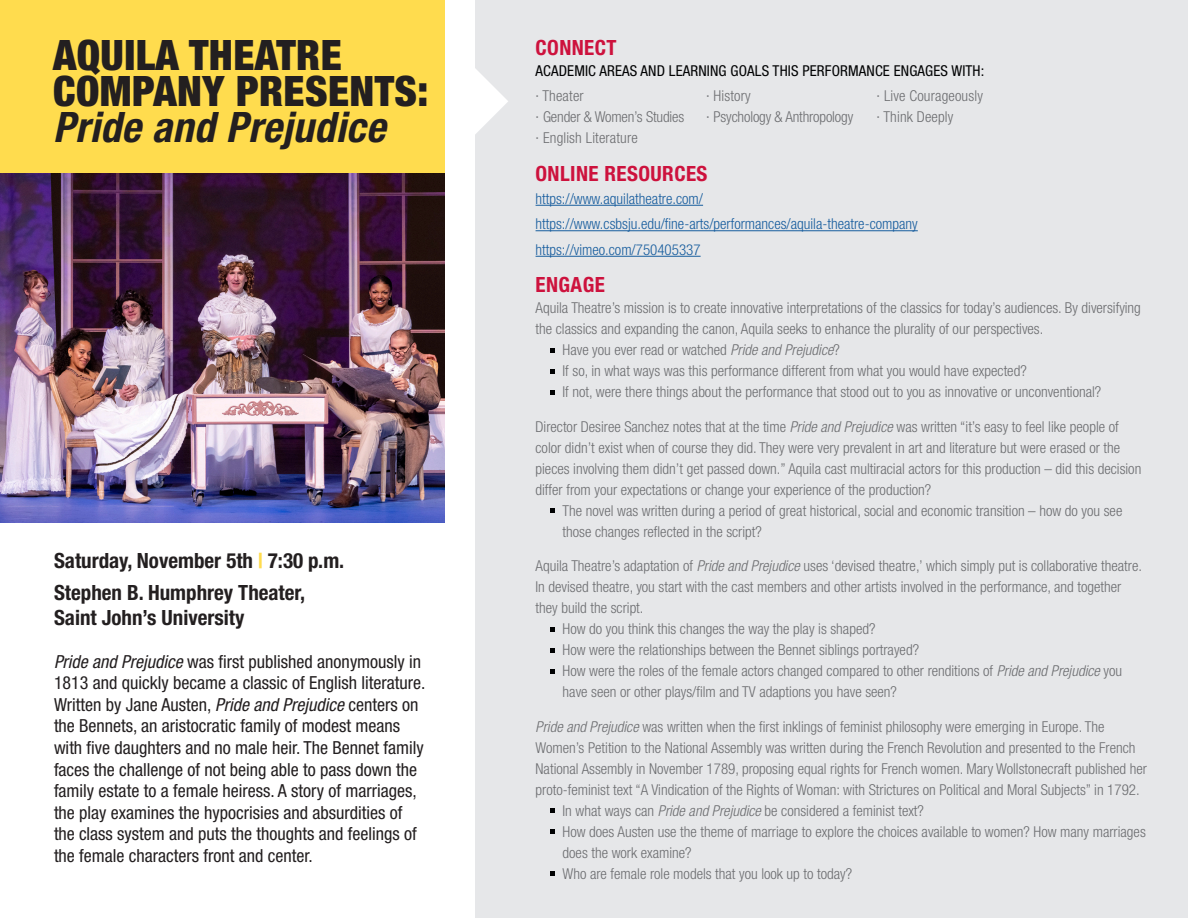
<style>
.page{position:relative;width:1188px;height:918px;background:#fff}
.page>*{position:absolute;margin:0;border:0;box-sizing:border-box;transform-origin:0 0}
.t1{font:900 condensed 42px/36px "Helvetica Neue LT Pro";letter-spacing:.01em;color:#231f20}
.t2{font:italic 700 condensed 42px "Helvetica Neue LT Pro";letter-spacing:.01em;color:#231f20}
.t3{font:700 condensed 21px/25.2px "Helvetica Neue LT Pro";color:#231f20}
.t4{font:700 condensed 21px "Helvetica Neue LT Pro";letter-spacing:.02em;color:#cd123d}
.t5{font:condensed 18px/21.6px "Helvetica Neue LT Pro";color:#231f20}
.t6{font:300 condensed 15px/21px "Helvetica Neue LT Pro";color:#6c6d70}
.t7{font:300 condensed 15px "Helvetica Neue LT Pro";color:#175d9e}
.t8{font:condensed 15px "Helvetica Neue LT Pro";letter-spacing:.01em;color:#010203}
.s1{color:#ffdc4e}
.s2{font-style:italic}
</style>
<div class="page">
<img style="left:0;top:172px;width:445px;height:351px">
<div style="left:476px;top:0;width:712px;height:918px;background:#e6e7e9"></div>
<svg style="left:475px;top:60px;width:33px;height:83px"></svg>
<div style="left:0;top:0;width:445px;height:172px;background:#ffdc4e"></div>
<svg style="left:551px;top:348px;width:4px;height:4px"></svg>
<svg style="left:551px;top:369px;width:4px;height:4px"></svg>
<svg style="left:551px;top:390px;width:4px;height:4px"></svg>
<svg style="left:551px;top:508px;width:4px;height:5px"></svg>
<svg style="left:551px;top:627px;width:4px;height:4px"></svg>
<svg style="left:551px;top:648px;width:4px;height:4px"></svg>
<svg style="left:551px;top:669px;width:4px;height:4px"></svg>
<svg style="left:551px;top:808px;width:4px;height:5px"></svg>
<svg style="left:551px;top:829px;width:4px;height:5px"></svg>
<svg style="left:551px;top:871px;width:4px;height:5px"></svg>
<hr style="left:536px;top:205px;width:167px;height:1px;background:#175d9e">
<hr style="left:536px;top:230px;width:382px;height:1px;background:#175d9e">
<hr style="left:536px;top:256px;width:165px;height:1px;background:#175d9e">
<p class="t1" style="left:53px;top:37px;width:377px">AQUILA THEATRE<br>COMPANY PRESENTS:</p>
<p class="t2" style="left:53px;top:102px;width:334px">Pride and Prejudice</p>
<p class="t3" style="left:54px;top:547px;width:292px">Saturday, November 5th <span class="s1">|</span> 7:30 p.m.</p>
<p class="t3" style="left:54px;top:579px;width:253px">Stephen B. Humphrey Theater,<br>Saint John’s University</p>
<p class="t5" style="left:54px;top:650px;width:373px"><span class="s2">Pride and Prejudice</span> was first published anonymously in 1813 and quickly became a classic of English literature.<br>Written by Jane Austen, <span class="s2">Pride and Prejudice</span> centers on the Bennets, an aristocratic family of modest means with five daughters and no male heir. The Bennet family faces the challenge of not being able to pass down the family estate to a female heiress. A story of marriages, the play examines the hypocrisies and absurdities of the class system and puts the thoughts and feelings of the female characters front and center.</p>
<p class="t4" style="left:536px;top:35px;width:83px">CONNECT</p>
<p class="t8" style="left:536px;top:63px;width:450px">ACADEMIC AREAS AND LEARNING GOALS THIS PERFORMANCE ENGAGES WITH:</p>
<p class="t6" style="left:536px;top:85px;width:50px">· Theater</p>
<p class="t6" style="left:536px;top:106px;width:150px">· Gender &amp; Women’s Studies</p>
<p class="t6" style="left:536px;top:127px;width:104px">· English Literature</p>
<p class="t6" style="left:706px;top:85px;width:46px">· History</p>
<p class="t6" style="left:706px;top:106px;width:149px">· Psychology &amp; Anthropology</p>
<p class="t4" style="left:536px;top:161px;width:173px">ONLINE RESOURCES</p>
<p class="t6" style="left:877px;top:85px;width:108px">· Live Courageously</p>
<p class="t6" style="left:877px;top:106px;width:78px">· Think Deeply</p>
<p class="t7" style="left:536px;top:190px;width:169px">https://www.aquilatheatre.com/</p>
<p class="t7" style="left:536px;top:215px;width:384px">https://www.csbsju.edu/fine-arts/performances/aquila-theatre-company</p>
<p class="t7" style="left:536px;top:241px;width:167px">https://vimeo.com/750405337</p>
<p class="t4" style="left:536px;top:272px;width:71px">ENGAGE</p>
<p class="t6" style="left:536px;top:298px;width:607px">Aquila Theatre’s mission is to create innovative interpretations of the classics for today’s audiences. By diversifying the classics and expanding the canon, Aquila seeks to enhance the plurality of our perspectives.</p>
<p class="t6" style="left:563px;top:340px;width:279px">Have you ever read or watched <span class="s2">Pride and Prejudice</span>?</p>
<p class="t6" style="left:563px;top:361px;width:466px">If so, in what ways was this performance different from what you would have expected?</p>
<p class="t6" style="left:563px;top:382px;width:540px">If not, were there things about the performance that stood out to you as innovative or unconventional?</p>
<p class="t6" style="left:536px;top:416px;width:607px">Director Desiree Sanchez notes that at the time <span class="s2">Pride and Prejudice</span> was written “it’s easy to feel like people of color didn’t exist when of course they did. They were very prevalent in art and literature but were erased or the pieces involving them didn’t get passed down.” Aquila cast multiracial actors for this production – did this decision differ from your expectations or change your experience of the production?</p>
<p class="t6" style="left:563px;top:500px;width:561px">The novel was written during a period of great historical, social and economic transition – how do you see</p>
<p class="t6" style="left:563px;top:521px;width:201px">those changes reflected in the script?</p>
<p class="t6" style="left:536px;top:556px;width:608px">Aquila Theatre’s adaptation of <span class="s2">Pride and Prejudice</span> uses ‘devised theatre,’ which simply put is collaborative theatre.<br>In devised theatre, you start with the cast members and other artists involved in the performance, and together they build the script.</p>
<p class="t6" style="left:563px;top:619px;width:314px">How do you think this changes the way the play is shaped?</p>
<p class="t6" style="left:563px;top:640px;width:358px">How were the relationships between the Bennet siblings portrayed?</p>
<p class="t6" style="left:563px;top:661px;width:561px">How were the roles of the female actors changed compared to other renditions of <span class="s2">Pride and Prejudice</span> you</p>
<p class="t6" style="left:563px;top:682px;width:336px">have seen or other plays/film and TV adaptions you have seen?</p>
<p class="t6" style="left:536px;top:716px;width:613px"><span class="s2">Pride and Prejudice</span> was written when the first inklings of feminist philosophy were emerging in Europe. The Women’s Petition to the National Assembly was written during the French Revolution and presented to the French National Assembly in November 1789, proposing equal rights for French women. Mary Wollstonecraft published her proto-feminist text “A Vindication of the Rights of Woman: with Strictures on Political and Moral Subjects” in 1792.</p>
<p class="t6" style="left:563px;top:800px;width:363px">In what ways can <span class="s2">Pride and Prejudice</span> be considered a feminist text?</p>
<p class="t6" style="left:563px;top:821px;width:585px">How does Austen use the theme of marriage to explore the choices available to women? How many marriages</p>
<p class="t6" style="left:563px;top:842px;width:131px">does the work examine?</p>
<p class="t6" style="left:563px;top:863px;width:291px">Who are female role models that you look up to today?</p>
</div>
